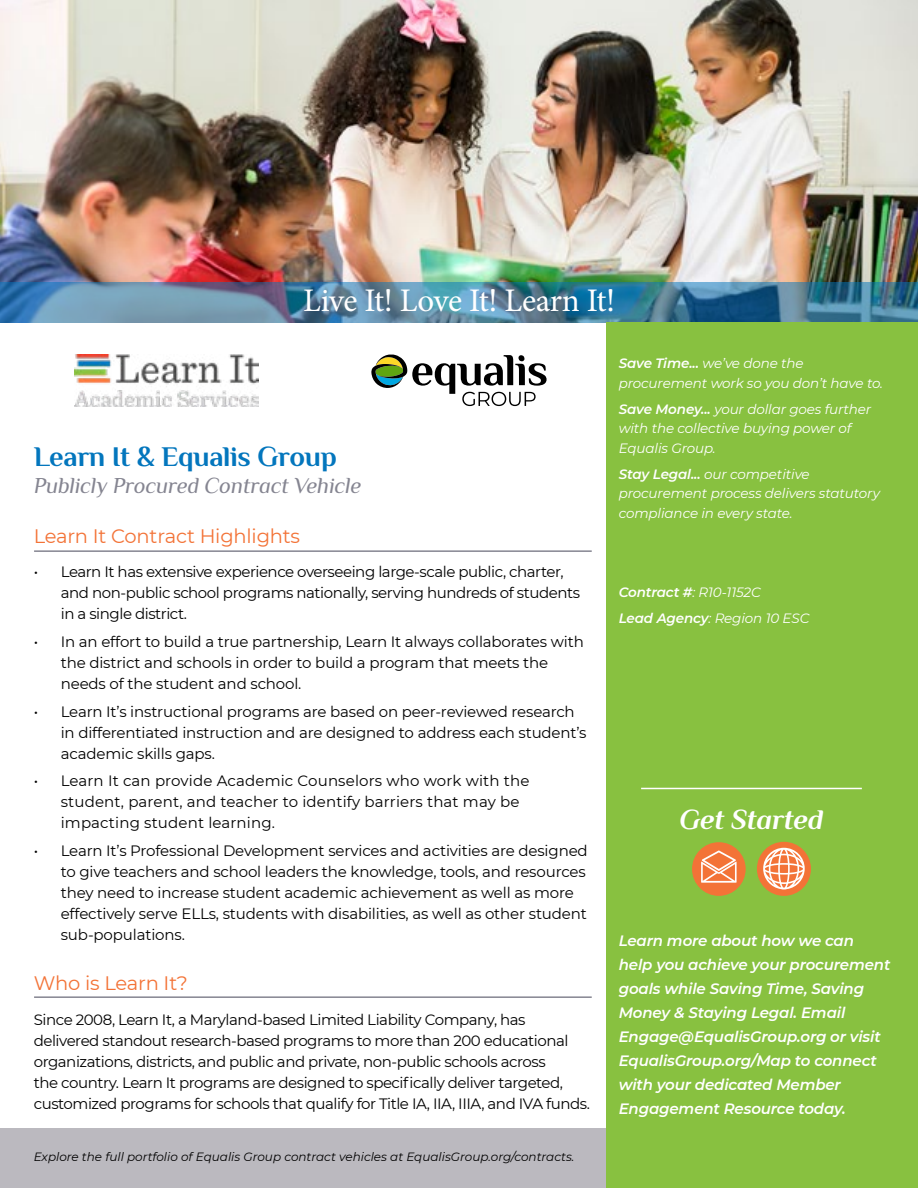
<style>
.page{position:relative;width:918px;height:1188px;background:#fff}
.page>*{position:absolute;margin:0;border:0;box-sizing:border-box;transform-origin:0 0}
.t1{font:33px "Minion Pro";letter-spacing:-.02em;color:#fff}
.t2{font:700 28.5px "Philosopher";letter-spacing:-.01em;color:#0376bd}
.t3{font:italic 700 28.5px "Philosopher";letter-spacing:-.01em;color:#fff}
.t4{font:italic 22.5px "Philosopher";letter-spacing:-.01em;color:#858591}
.t5{font:19.5px "Montserrat";letter-spacing:-.01em;color:#f37337}
.t6{font:15px/21px "Montserrat";letter-spacing:-.015em;color:#000}
.t7{font:italic 600 15px/24px "Montserrat";letter-spacing:-.01em;color:#fff}
.t8{font:15px/21px "Montserrat";letter-spacing:.01em;color:#000}
.t9{font:italic 13.5px/19.5px "Montserrat";letter-spacing:-.01em;color:#fff}
.t10{font:italic 12px "Montserrat";color:#000}
.s1{font-weight:600}
</style>
<div class="page">
<div style="left:0;top:1128px;width:605px;height:60px;background:#bbb9bf"></div>
<img style="left:0;top:0;width:918px;height:282px">
<img style="left:0;top:282px;width:918px;height:40px">
<div style="left:606px;top:322px;width:312px;height:866px;background:#88c140"></div>
<hr style="left:34px;top:550px;width:558px;height:2px;background:#858591">
<hr style="left:34px;top:996px;width:558px;height:2px;background:#858591">
<hr style="left:641px;top:788px;width:221px;height:1px;background:#fff">
<div style="left:692px;top:842px;width:54px;height:54px;background:#f37337;border-radius:50%"></div>
<svg style="left:701px;top:850px;width:36px;height:33px"></svg>
<div style="left:757px;top:842px;width:54px;height:54px;background:#f37337;border-radius:50%"></div>
<svg style="left:763px;top:848px;width:42px;height:42px"></svg>
<svg style="left:371px;top:354px;width:176px;height:52px"></svg>
<img style="left:75px;top:355px;width:183px;height:52px">
<h1 class="t1" style="left:303px;top:279px;width:314px">Live It! Love It! Learn It!</h1>
<h2 class="t2" style="left:34px;top:437px;width:305px">Learn It &amp; Equalis Group</h2>
<h3 class="t4" style="left:34px;top:470px;width:329px">Publicly Procured Contract Vehicle</h3>
<h3 class="t5" style="left:34px;top:522px;width:268px">Learn It Contract Highlights</h3>
<p class="t6" style="left:61px;top:561px;width:521px;text-indent:-27px">• Learn It has extensive experience overseeing large-scale public, charter, and non-public school programs nationally, serving hundreds of students in a single district.</p>
<p class="t6" style="left:61px;top:630px;width:525px;text-indent:-27px">• In an effort to build a true partnership, Learn It always collaborates with the district and schools in order to build a program that meets the needs of the student and school.</p>
<p class="t6" style="left:61px;top:700px;width:527px;text-indent:-27px">• Learn It’s instructional programs are based on peer-reviewed research in differentiated instruction and are designed to address each student’s academic skills gaps.</p>
<p class="t8" style="left:61px;top:770px;width:470px;text-indent:-27px">• Learn It can provide Academic Counselors who work with the student, parent, and teacher to identify barriers that may be impacting student learning.</p>
<p class="t6" style="left:61px;top:840px;width:529px;text-indent:-27px">• Learn It’s Professional Development services and activities are designed to give teachers and school leaders the knowledge, tools, and resources they need to increase student academic achievement as well as more effectively serve ELLs, students with disabilities, as well as other student sub-populations.</p>
<h3 class="t5" style="left:34px;top:970px;width:156px">Who is Learn It?</h3>
<p class="t6" style="left:34px;top:1008px;width:558px">Since 2008, Learn It, a Maryland-based Limited Liability Company, has delivered standout research-based programs to more than 200 educational organizations, districts, and public and private, non-public schools across<br>the country. Learn It programs are designed to specifically deliver targeted, customized programs for schools that qualify for Title IA, IIA, IIIA, and IVA funds.</p>
<p class="t10" style="left:34px;top:1149px;width:542px">Explore the full portfolio of Equalis Group contract vehicles at EqualisGroup.org/contracts.</p>
<p class="t9" style="left:619px;top:353px;width:266px"><span class="s1">Save Time...</span> we’ve done the procurement work so you don’t have to.</p>
<p class="t9" style="left:619px;top:399px;width:254px"><span class="s1">Save Money...</span> your dollar goes further with the collective buying power of<br>Equalis Group.</p>
<p class="t9" style="left:619px;top:464px;width:263px"><span class="s1">Stay Legal...</span> our competitive procurement process delivers statutory compliance in every state.</p>
<p class="t9" style="left:619px;top:578px;width:192px;line-height:26.2px"><span class="s1">Contract #</span>: R10-1152C<br><span class="s1">Lead Agency</span>: Region 10 ESC</p>
<h2 class="t3" style="left:680px;top:800px;width:145px">Get Started</h2>
<p class="t7" style="left:619px;top:928px;width:273px">Learn more about how we can help you achieve your procurement goals while Saving Time, Saving<br>Money &amp; Staying Legal. Email<br>Engage@EqualisGroup.org or visit<br>EqualisGroup.org/Map to connect with your dedicated Member<br>Engagement Resource today.</p>
</div>
